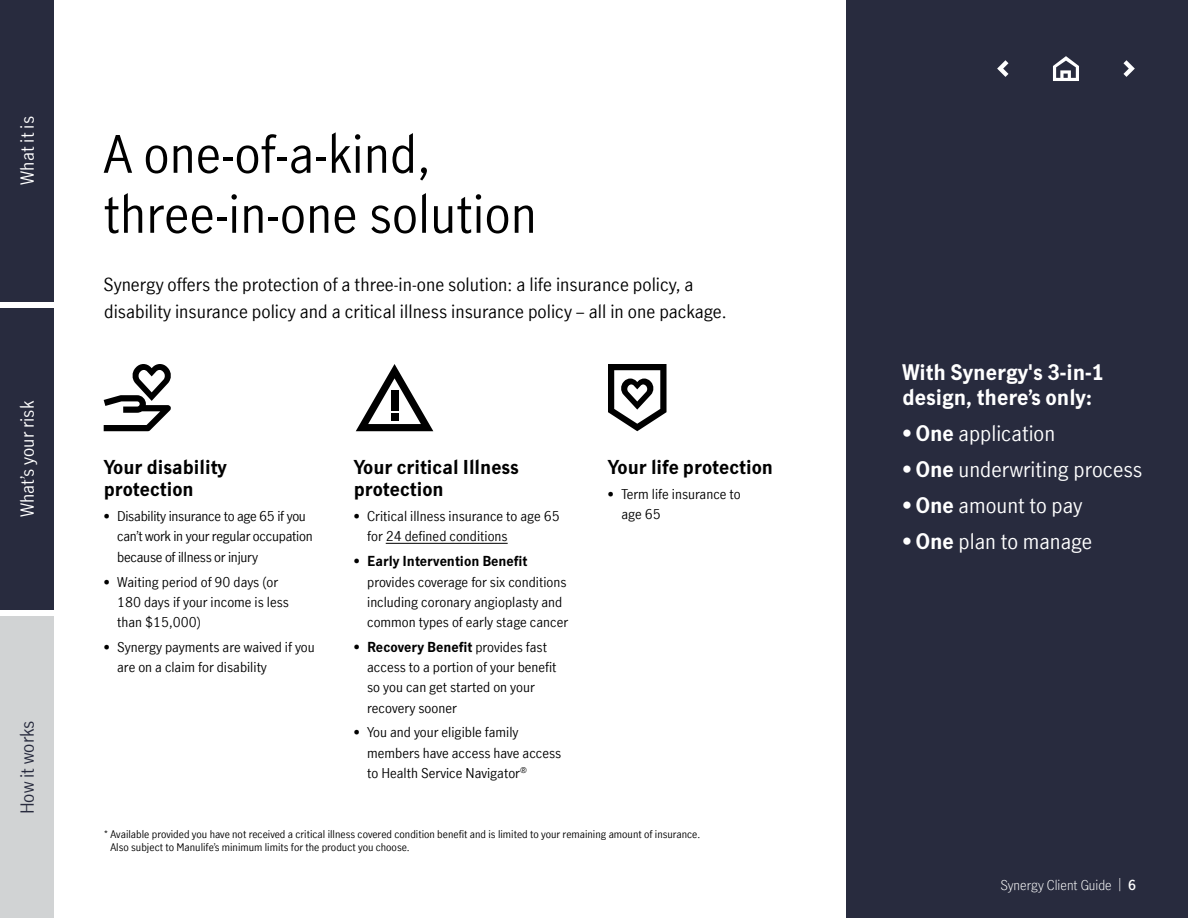
<style>
.page{position:relative;width:1188px;height:918px;background:#fff}
.page>*{position:absolute;margin:0;border:0;box-sizing:border-box;transform-origin:0 0}
.Headline_3_-_34_40{font:51px/60px "Manulife JH Sans Test 4 2";color:#000}
.Bullet_-_9_13_5{font:21px "Manulife JH Sans Test 4 2";color:#fff}
.Headline_8__subhead{font:700 21px/25.2px "Manulife JH Sans Test 4 2";color:#fff}
.Headline_8__subhead-2{font:700 18.75px/22.5px "Manulife JH Sans Test 4 2";color:#000}
.Body_-_9_13_5{font:18px/27px "Manulife JH Sans Test 4 2";color:#000}
.t1{font:18px "Manulife JH Sans Test 4 2";color:#fff}
.t2{font:18px "Manulife JH Sans Test 4 2";color:#282b3e}
.Bullet_-_9_13_5-2{font:13.5px/20.2px "Manulife JH Sans Test 4 2";color:#000}
.Bullet_-_9_13_5-3{font:13.5px/20.2px "Manulife JH Sans Test 4 2";letter-spacing:-.02em;color:#000}
.t3{font:300 13.5px "Manulife JH Sans Test 4 2";color:#fff}
.Caption_-_7_8_5{font:10.5px/12.8px "Manulife JH Sans Test 4 2";color:#000}
.s1{font-weight:700}
.s2{font-weight:600}
</style>
<div class="page">
<div style="left:0;top:0;width:54px;height:301px;background:#282b3e"></div>
<div style="left:0;top:308px;width:54px;height:302px;background:#282b3e"></div>
<div style="left:847px;top:0;width:341px;height:918px;background:#282b3e"></div>
<hr style="left:386px;top:543px;width:122px;height:1px;background:#000">
<div style="left:0;top:617px;width:54px;height:301px;background:#d1d3d4"></div>
<svg style="left:608px;top:364px;width:59px;height:67px"></svg>
<svg style="left:104px;top:364px;width:67px;height:67px"></svg>
<svg style="left:356px;top:364px;width:77px;height:67px"></svg>
<svg style="left:1123px;top:60px;width:12px;height:17px"></svg>
<svg style="left:1053px;top:56px;width:26px;height:25px"></svg>
<svg style="left:997px;top:60px;width:11px;height:17px"></svg>
<h3 class="t1" style="left:15px;top:185px;width:70px;rotate:-90deg">What it is</h3>
<h3 class="t1" style="left:15px;top:517px;width:118px;rotate:-90deg">What’s your risk</h3>
<h3 class="t2" style="left:15px;top:814px;width:95px;rotate:-90deg">How it works</h3>
<h2 class="Headline_3_-_34_40" style="left:104px;top:122px;width:435px">A one-of-a-kind, three-in-one solution</h2>
<p class="Body_-_9_13_5" style="left:104px;top:271px;width:625px">Synergy offers the protection of a three-in-one solution: a life insurance policy, a disability insurance policy and a critical illness insurance policy – all in one package.</p>
<h3 class="Headline_8__subhead-2" style="left:104px;top:455px;width:125px">Your disability protection</h3>
<p class="Bullet_-_9_13_5-3" style="left:117px;top:506px;width:197px;text-indent:-14px">• Disability insurance to age 65 if you can’t work in your regular occupation because of illness or injury</p>
<p class="Bullet_-_9_13_5-2" style="left:117px;top:571px;width:173px;text-indent:-14px">• Waiting period of 90 days (or<br>180 days if your income is less than $15,000)</p>
<p class="Bullet_-_9_13_5-2" style="left:117px;top:636px;width:199px;text-indent:-14px">• Synergy payments are waived if you are on a claim for disability</p>
<h3 class="Headline_8__subhead-2" style="left:354px;top:455px;width:167px">Your critical Illness protection</h3>
<p class="Bullet_-_9_13_5-2" style="left:367px;top:506px;width:194px;text-indent:-14px">• Critical illness insurance to age 65 for 24 defined conditions</p>
<p class="Bullet_-_9_13_5-2" style="left:367px;top:551px;width:202px;text-indent:-14px"><span class="s1">• Early Intervention Benefit </span>provides coverage for six conditions including coronary angioplasty and common types of early stage cancer</p>
<p class="Bullet_-_9_13_5-2" style="left:367px;top:636px;width:191px;text-indent:-14px"><span class="s1">• Recovery Benefit</span> provides fast access to a portion of your benefit so you can get started on your recovery sooner</p>
<p class="Bullet_-_9_13_5-2" style="left:367px;top:722px;width:196px;text-indent:-14px">• You and your eligible family members have access have access to Health Service Navigator<sup>®</sup></p>
<h3 class="Headline_8__subhead-2" style="left:608px;top:455px;width:167px">Your life protection</h3>
<p class="Bullet_-_9_13_5-2" style="left:621px;top:483px;width:121px;text-indent:-14px">• Term life insurance to age 65</p>
<p class="Caption_-_7_8_5" style="left:110px;top:827px;width:591px;text-indent:-7px">* Available provided you have not received a critical illness covered condition benefit and is limited to your remaining amount of insurance.<br>Also subject to Manulife’s minimum limits for the product you choose.</p>
<h3 class="Headline_8__subhead" style="left:902px;top:358px;width:204px">With Synergy's 3-in-1 design, there’s only:</h3>
<p class="Bullet_-_9_13_5" style="left:902px;top:419px;width:154px"><span class="s1">• One</span> application</p>
<p class="Bullet_-_9_13_5" style="left:902px;top:455px;width:242px"><span class="s1">• One</span> underwriting process</p>
<p class="Bullet_-_9_13_5" style="left:902px;top:491px;width:181px"><span class="s1">• One</span> amount to pay</p>
<p class="Bullet_-_9_13_5" style="left:902px;top:527px;width:191px"><span class="s1">• One</span> plan to manage</p>
<p class="t3" style="left:1000px;top:876px;width:137px">Synergy Client Guide | <span class="s2">6</span></p>
</div>
